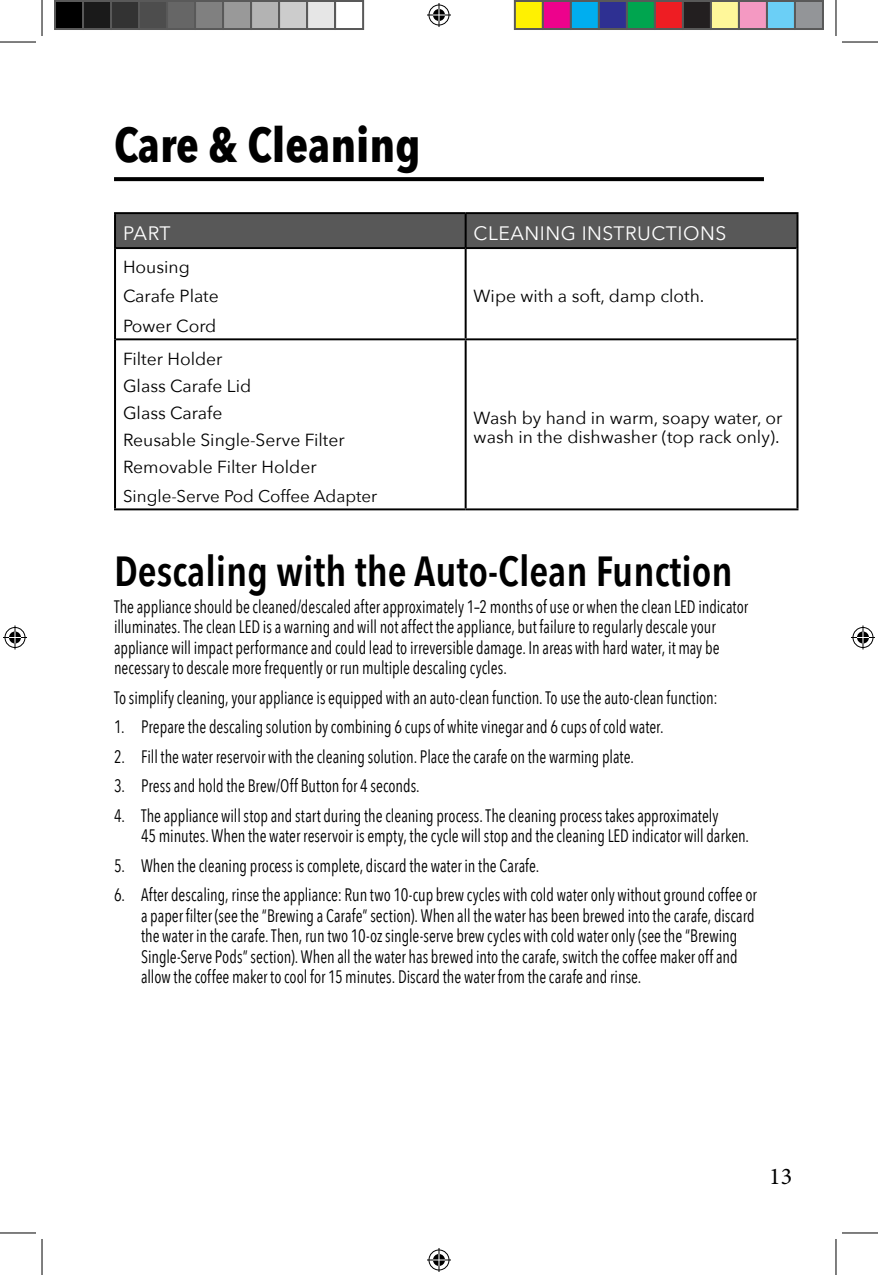
<style>
.page{position:relative;width:878px;height:1275px;background:#fff}
.page>*{position:absolute;margin:0;border:0;box-sizing:border-box;transform-origin:0 0}
.t1{font:700 48px "Avenir Next Condensed";color:#000}
.t2{font:600 42px "Avenir Next Condensed";color:#000}
.t3{font:24px "Minion Pro";color:#000}
.t4{font:19.4px "Avenir Next";letter-spacing:.025em;color:#fff}
.t5{font:18px/20.6px "Avenir Next Condensed";color:#000;scale:.9 1}
.t6{font:17.4px/27.2px "Avenir Next";color:#000}
.t7{font:17px "Avenir Next";color:#000}
</style>
<div class="page">
<svg style="left:114px;top:177px;width:650px;height:4px;fill:#000"></svg>
<div style="left:116px;top:214px;width:680px;height:33px;background:#585858"></div>
<hr style="left:114px;top:212px;width:351px;height:2px;background:#000">
<hr style="left:465px;top:212px;width:333px;height:2px;background:#000">
<hr style="left:116px;top:247px;width:349px;height:2px;background:#000">
<hr style="left:465px;top:247px;width:331px;height:2px;background:#000">
<hr style="left:116px;top:338px;width:349px;height:2px;background:#000">
<hr style="left:465px;top:338px;width:331px;height:2px;background:#000">
<hr style="left:114px;top:508px;width:351px;height:2px;background:#000">
<hr style="left:465px;top:508px;width:333px;height:2px;background:#000">
<hr style="left:114px;top:214px;width:2px;height:34px;background:#000">
<hr style="left:464px;top:214px;width:2px;height:33px;background:#000">
<hr style="left:796px;top:214px;width:2px;height:34px;background:#000">
<hr style="left:114px;top:248px;width:2px;height:91px;background:#000">
<hr style="left:464px;top:249px;width:2px;height:89px;background:#000">
<hr style="left:796px;top:248px;width:2px;height:91px;background:#000">
<hr style="left:114px;top:339px;width:2px;height:169px;background:#000">
<hr style="left:464px;top:340px;width:2px;height:168px;background:#000">
<hr style="left:796px;top:339px;width:2px;height:169px;background:#000">
<hr style="left:0;top:42px;width:36px;height:1px;background:#000">
<hr style="left:842px;top:42px;width:36px;height:1px;background:#000">
<hr style="left:0;top:1232px;width:36px;height:1px;background:#000">
<hr style="left:842px;top:1232px;width:36px;height:1px;background:#000">
<hr style="left:42px;top:0;width:1px;height:36px;background:#000">
<hr style="left:42px;top:1239px;width:1px;height:36px;background:#000">
<hr style="left:835px;top:0;width:1px;height:36px;background:#000">
<hr style="left:835px;top:1239px;width:1px;height:36px;background:#000">
<svg style="left:427px;top:3px;width:24px;height:24px"></svg>
<svg style="left:427px;top:1248px;width:24px;height:24px"></svg>
<svg style="left:3px;top:625px;width:24px;height:24px"></svg>
<svg style="left:851px;top:625px;width:24px;height:24px"></svg>
<div style="left:55px;top:1px;width:28px;height:28px;background:#000"></div>
<div style="left:54px;top:0;width:30px;height:30px;border:2px solid #595959"></div>
<div style="left:83px;top:1px;width:28px;height:28px;background:#1a1a1a"></div>
<div style="left:82px;top:0;width:30px;height:30px;border:2px solid #595959"></div>
<div style="left:111px;top:1px;width:28px;height:28px;background:#333"></div>
<div style="left:110px;top:0;width:30px;height:30px;border:2px solid #595959"></div>
<div style="left:139px;top:1px;width:28px;height:28px;background:#4d4d4d"></div>
<div style="left:138px;top:0;width:30px;height:30px;border:2px solid #595959"></div>
<div style="left:167px;top:1px;width:28px;height:28px;background:#666"></div>
<div style="left:166px;top:0;width:30px;height:30px;border:2px solid #595959"></div>
<div style="left:195px;top:1px;width:28px;height:28px;background:#808080"></div>
<div style="left:194px;top:0;width:30px;height:30px;border:2px solid #595959"></div>
<div style="left:223px;top:1px;width:28px;height:28px;background:#999"></div>
<div style="left:222px;top:0;width:30px;height:30px;border:2px solid #595959"></div>
<div style="left:251px;top:1px;width:28px;height:28px;background:#b3b3b3"></div>
<div style="left:250px;top:0;width:30px;height:30px;border:2px solid #595959"></div>
<div style="left:279px;top:1px;width:28px;height:28px;background:#ccc"></div>
<div style="left:278px;top:0;width:30px;height:30px;border:2px solid #595959"></div>
<div style="left:307px;top:1px;width:28px;height:28px;background:#e6e6e6"></div>
<div style="left:306px;top:0;width:30px;height:30px;border:2px solid #595959"></div>
<div style="left:334px;top:0;width:30px;height:30px;border:2px solid #595959"></div>
<div style="left:515px;top:1px;width:28px;height:28px;background:#fff101"></div>
<div style="left:514px;top:0;width:30px;height:30px;border:2px solid #595959"></div>
<div style="left:543px;top:1px;width:28px;height:28px;background:#ed028c"></div>
<div style="left:542px;top:0;width:30px;height:30px;border:2px solid #595959"></div>
<div style="left:571px;top:1px;width:28px;height:28px;background:#00aeef"></div>
<div style="left:570px;top:0;width:30px;height:30px;border:2px solid #595959"></div>
<div style="left:599px;top:1px;width:28px;height:28px;background:#2e3092"></div>
<div style="left:598px;top:0;width:30px;height:30px;border:2px solid #595959"></div>
<div style="left:627px;top:1px;width:28px;height:28px;background:#00a54f"></div>
<div style="left:626px;top:0;width:30px;height:30px;border:2px solid #595959"></div>
<div style="left:655px;top:1px;width:28px;height:28px;background:#ee1d23"></div>
<div style="left:654px;top:0;width:30px;height:30px;border:2px solid #595959"></div>
<div style="left:683px;top:1px;width:28px;height:28px;background:#231f20"></div>
<div style="left:682px;top:0;width:30px;height:30px;border:2px solid #595959"></div>
<div style="left:711px;top:1px;width:28px;height:28px;background:#fff79a"></div>
<div style="left:710px;top:0;width:30px;height:30px;border:2px solid #595959"></div>
<div style="left:739px;top:1px;width:28px;height:28px;background:#f499c2"></div>
<div style="left:738px;top:0;width:30px;height:30px;border:2px solid #595959"></div>
<div style="left:767px;top:1px;width:28px;height:28px;background:#6bcff6"></div>
<div style="left:766px;top:0;width:30px;height:30px;border:2px solid #595959"></div>
<div style="left:795px;top:1px;width:28px;height:28px;background:#939598"></div>
<div style="left:794px;top:0;width:30px;height:30px;border:2px solid #595959"></div>
<h1 class="t1" style="left:114px;top:116px;width:308px">Care &amp; Cleaning</h1>
<p class="t4" style="left:123px;top:217px;width:49px">PART</p>
<p class="t4" style="left:473px;top:217px;width:254px">CLEANING INSTRUCTIONS</p>
<p class="t6" style="left:123px;top:252px;width:97px;line-height:29.2px">Housing<br>Carafe Plate<br>Power Cord</p>
<p class="t6" style="left:473px;top:282px;width:232px">Wipe with a soft, damp cloth.</p>
<p class="t6" style="left:123px;top:344px;width:223px">Filter Holder<br>Glass Carafe Lid<br>Glass Carafe<br>Reusable Single-Serve Filter<br>Removable Filter Holder</p>
<p class="t7" style="left:123px;top:481px;width:256px">Single-Serve Pod Coffee Adapter</p>
<p class="t6" style="left:473px;top:407px;width:310px;line-height:18.8px">Wash by hand in warm, soapy water, or wash in the dishwasher (top rack only).</p>
<h2 class="t2" style="left:114px;top:535px;width:620px">Descaling with the Auto-Clean Function</h2>
<p class="t5" style="left:114px;top:595px;width:706px">The appliance should be cleaned/descaled after approximately 1–2 months of use or when the clean LED indicator illuminates. The clean LED is a warning and will not affect the appliance, but failure to regularly descale your appliance will impact performance and could lead to irreversible damage. In areas with hard water, it may be necessary to descale more frequently or run multiple descaling cycles.</p>
<p class="t5" style="left:114px;top:686px;width:672px">To simplify cleaning, your appliance is equipped with an auto-clean function. To use the auto-clean function:</p>
<p class="t5" style="left:114px;top:716px;width:612px">1. Prepare the descaling solution by combining 6 cups of white vinegar and 6 cups of cold water.</p>
<p class="t5" style="left:114px;top:745px;width:579px">2. Fill the water reservoir with the cleaning solution. Place the carafe on the warming plate.</p>
<p class="t5" style="left:114px;top:775px;width:341px">3. Press and hold the Brew/Off Button for 4 seconds.</p>
<p class="t5" style="left:141px;top:804px;width:677px;text-indent:-27px">4. The appliance will stop and start during the cleaning process. The cleaning process takes approximately<br>45 minutes. When the water reservoir is empty, the cycle will stop and the cleaning LED indicator will darken.</p>
<p class="t5" style="left:114px;top:854px;width:474px">5. When the cleaning process is complete, discard the water in the Carafe.</p>
<p class="t5" style="left:141px;top:884px;width:685px;text-indent:-27px">6. After descaling, rinse the appliance: Run two 10-cup brew cycles with cold water only without ground coffee or a paper filter (see the “Brewing a Carafe” section). When all the water has been brewed into the carafe, discard the water in the carafe. Then, run two 10-oz single-serve brew cycles with cold water only (see the “Brewing Single-Serve Pods” section). When all the water has brewed into the carafe, switch the coffee maker off and allow the coffee maker to cool for 15 minutes. Discard the water from the carafe and rinse.</p>
<h3 class="t3" style="left:769px;top:1160px;width:25px">13</h3>
</div>
